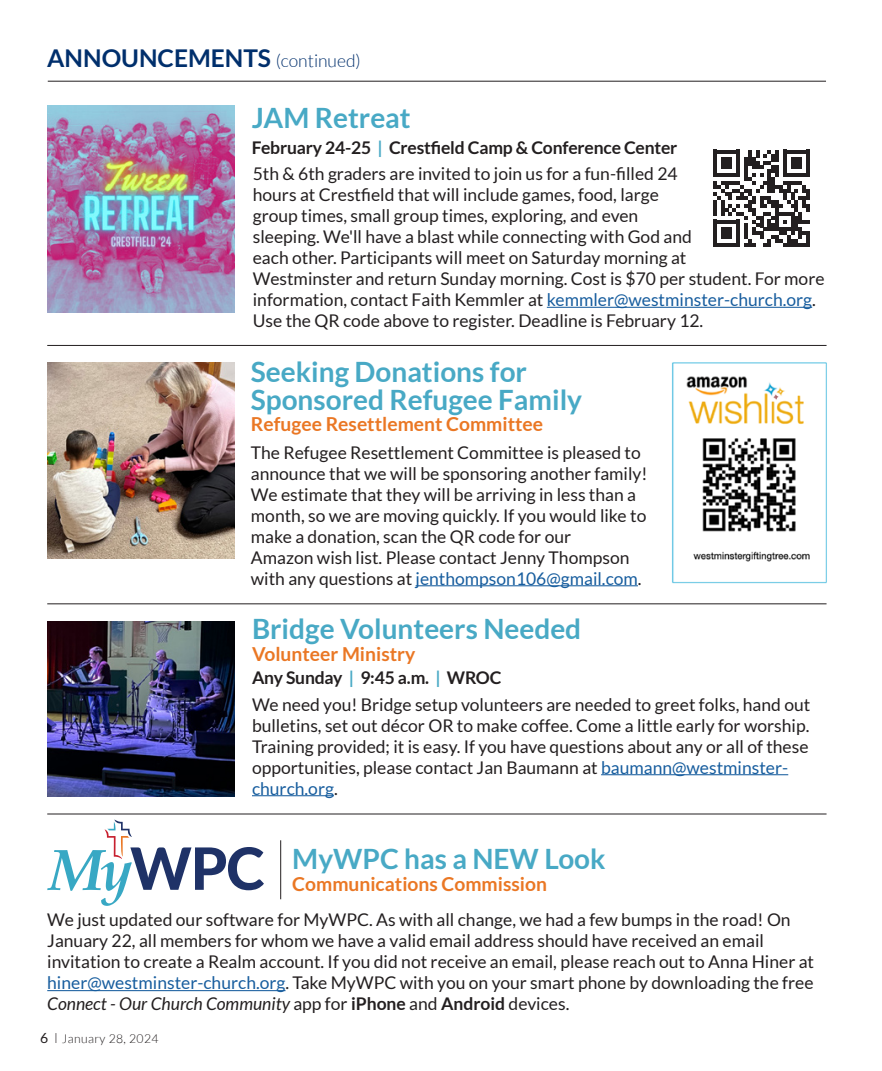
<style>
.page{position:relative;width:882px;height:1071px;background:#fff}
.page>*{position:absolute;margin:0;border:0;box-sizing:border-box;transform-origin:0 0}
.t1{font:700 28px "Lato";color:#48a9c5}
.t2{font:700 24.5px "Lato";color:#002f6c}
.t3{font:700 19.25px "Lato";color:#ea7724}
.t4{font:17.5px/21px "Lato";color:#231f20}
.t5{font:700 17.5px "Lato";letter-spacing:-.01em;color:#231f20}
.t6{font:300 12.25px "Lato";letter-spacing:.03em;color:#231f20}
.s1{font-weight:300;font-size:17.5px}
.s2{color:#48a9c5}
.s3{color:#175d9e}
.s4{font-style:italic}
.s5{font-weight:700}
.s6{font-weight:400;font-size:14px}
.s7{font-family:"Filosofia Unicase";font-weight:400;font-size:14px}
</style>
<div class="page">
<hr style="left:48px;top:81px;width:778px;height:1px;background:#231f20">
<hr style="left:47px;top:345px;width:780px;height:1px;background:#231f20">
<hr style="left:47px;top:603px;width:780px;height:1px;background:#231f20">
<hr style="left:47px;top:814px;width:780px;height:1px;background:#231f20">
<hr style="left:601px;top:774px;width:187px;height:1px;background:#175d9e">
<hr style="left:252px;top:795px;width:82px;height:1px;background:#175d9e">
<img style="left:47px;top:621px;width:187px;height:175px">
<hr style="left:416px;top:585px;width:222px;height:1px;background:#175d9e">
<img style="left:47px;top:362px;width:187px;height:197px">
<img style="left:672px;top:362px;width:155px;height:222px">
<hr style="left:547px;top:307px;width:265px;height:1px;background:#175d9e">
<img style="left:47px;top:106px;width:188px;height:206px">
<svg style="left:713px;top:150px;width:97px;height:97px"></svg>
<hr style="left:47px;top:990px;width:239px;height:1px;background:#175d9e">
<svg style="left:47px;top:819px;width:217px;height:87px"></svg>
<hr style="left:280px;top:840px;width:1px;height:59px;background:#231f20">
<p class="t2" style="left:47px;top:44px;width:315px">ANNOUNCEMENTS <span class="s1">(continued)</span></p>
<p class="t1" style="left:252px;top:102px;width:160px">JAM Retreat</p>
<p class="t5" style="left:252px;top:137px;width:427px">February 24-25 <span class="s2">|</span> Crestfield Camp &amp; Conference Center</p>
<p class="t4" style="left:253px;top:163px;width:573px">5th &amp; 6th graders are invited to join us for a fun-filled 24<br>hours at Crestfield that will include games, food, large<br>group times, small group times, exploring, and even<br>sleeping. We'll have a blast while connecting with God and<br>each other. Participants will meet on Saturday morning at<br>Westminster and return Sunday morning. Cost is $70 per student. For more information, contact Faith Kemmler at <span class="s3">kemmler@westminster-church.org</span>.<br>Use the QR code above to register. Deadline is February 12.</p>
<p class="t1" style="left:251px;top:355px;width:278px">Seeking Donations for</p>
<p class="t1" style="left:251px;top:383px;width:333px">Sponsored Refugee Family</p>
<p class="t3" style="left:251px;top:413px;width:294px">Refugee Resettlement Committee</p>
<p class="t4" style="left:251px;top:442px;width:398px">The Refugee Resettlement Committee is pleased to announce that we will be sponsoring another family!<br>We estimate that they will be arriving in less than a month, so we are moving quickly. If you would like to make a donation, scan the QR code for our<br>Amazon wish list. Please contact Jenny Thompson with any questions at <span class="s3">jenthompson106@gmail.com</span>.</p>
<p class="t1" style="left:252px;top:613px;width:331px">Bridge Volunteers Needed</p>
<p class="t3" style="left:252px;top:643px;width:165px">Volunteer Ministry</p>
<p class="t5" style="left:252px;top:667px;width:251px">Any Sunday <span class="s2">|</span> 9:45 a.m. <span class="s2">|</span> WROC</p>
<p class="t4" style="left:252px;top:694px;width:560px">We need you! Bridge setup volunteers are needed to greet folks, hand out bulletins, set out décor OR to make coffee. Come a little early for worship.<br>Training provided; it is easy. If you have questions about any or all of these opportunities, please contact Jan Baumann at <span class="s3">baumann@westminster&shy;church.org</span>.</p>
<p class="t1" style="left:292px;top:843px;width:315px">MyWPC has a NEW Look</p>
<p class="t3" style="left:292px;top:873px;width:256px">Communications Commission</p>
<p class="t4" style="left:47px;top:909px;width:768px">We just updated our software for MyWPC. As with all change, we had a few bumps in the road! On January 22, all members for whom we have a valid email address should have received an email invitation to create a Realm account. If you did not receive an email, please reach out to Anna Hiner at <span class="s3">hiner@westminster-church.org</span>. Take MyWPC with you on your smart phone by downloading the free <span class="s4">Connect - Our Church Community</span> app for <span class="s5">iPhone</span> and <span class="s5">Android</span> devices.</p>
<p class="t6" style="left:40px;top:1032px;width:120px"><span class="s6">6</span> <span class="s7">|</span> January 28, 2024</p>
</div>
